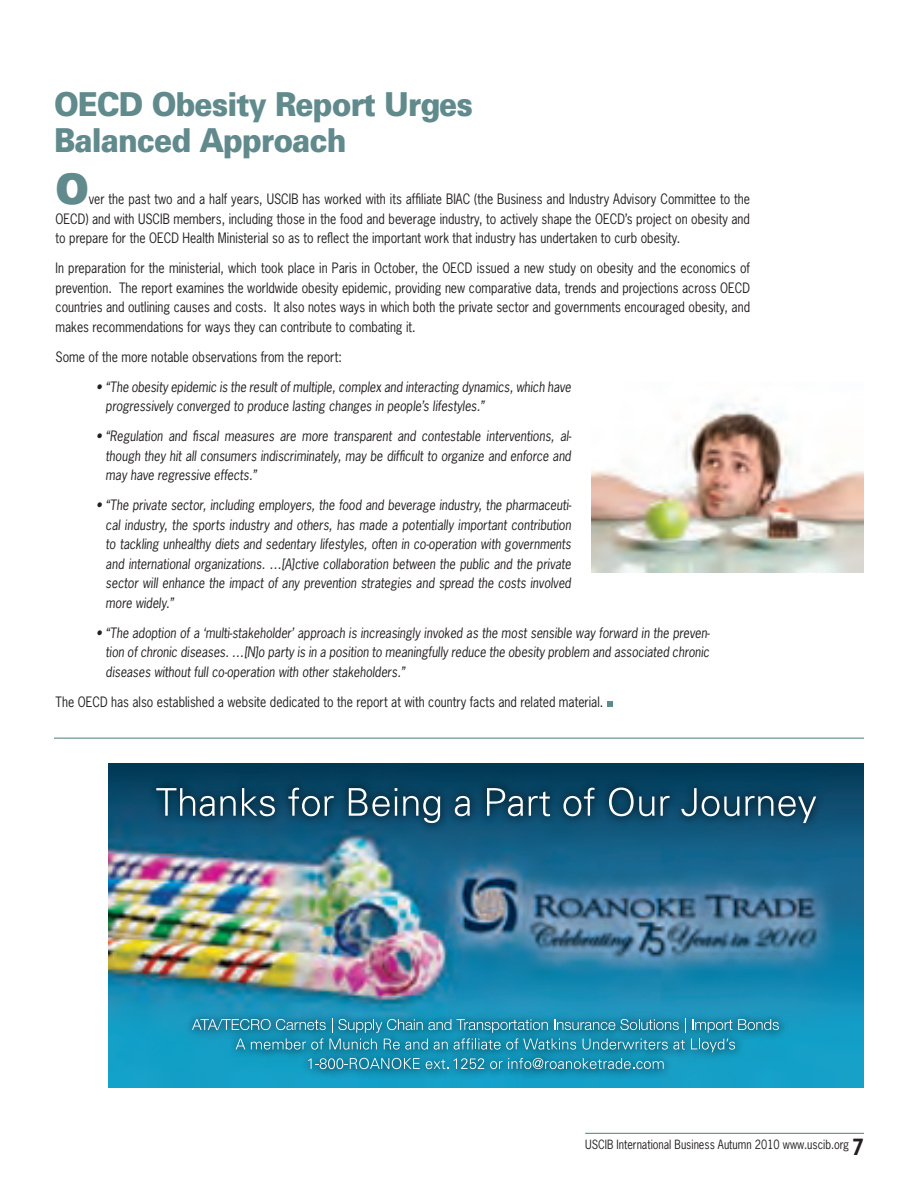
<style>
.page{position:relative;width:918px;height:1188px;background:#fff}
.page>*{position:absolute;margin:0;border:0;box-sizing:border-box;transform-origin:0 0}
.t1{font:900 expanded 42px "Univers";color:#618a8d;scale:.75 1}
.t2{font:900 33px/36px "Univers";letter-spacing:-.03em;color:#618a8d;scale:.9 1}
.t3{font:italic 13.5px/19.5px "News Gothic Std";color:#231f20;text-align:justify;scale:.9 1}
.t4{font:13.5px/19.5px "News Gothic Std";color:#231f20;text-align:justify;scale:.9 1}
.t5{font:12px "News Gothic";color:#231f20;scale:.9 1}
.s1{font-weight:700;font-size:21px}
</style>
<div class="page">
<hr style="left:585px;top:1133px;width:279px;height:1px;background:#618a8d">
<svg style="left:607px;top:701px;width:6px;height:6px"></svg>
<hr style="left:54px;top:738px;width:810px;height:1px;background:#618a8d">
<img style="left:108px;top:764px;width:756px;height:324px">
<img style="left:179px;top:1005px;width:613px;height:77px">
<svg style="left:192px;top:1018px;width:587px;height:34px;background:#3196b3"></svg>
<svg style="left:308px;top:1058px;width:112px;height:11px"></svg>
<svg style="left:426px;top:1059px;width:22px;height:10px"></svg>
<svg style="left:454px;top:1058px;width:30px;height:11px"></svg>
<svg style="left:490px;top:1058px;width:174px;height:11px;background:#429db7"></svg>
<img style="left:143px;top:775px;width:687px;height:61px">
<svg style="left:156px;top:788px;width:80px;height:28px;background:#3c667d"></svg>
<svg style="left:242px;top:788px;width:33px;height:28px"></svg>
<svg style="left:288px;top:788px;width:46px;height:28px"></svg>
<svg style="left:349px;top:788px;width:48px;height:28px"></svg>
<svg style="left:403px;top:796px;width:37px;height:27px"></svg>
<svg style="left:455px;top:796px;width:15px;height:20px"></svg>
<svg style="left:487px;top:788px;width:36px;height:28px"></svg>
<svg style="left:529px;top:791px;width:21px;height:25px"></svg>
<svg style="left:563px;top:788px;width:32px;height:28px"></svg>
<svg style="left:609px;top:788px;width:61px;height:28px;background:#3d677e"></svg>
<svg style="left:681px;top:788px;width:135px;height:35px;background:#315f77"></svg>
<img style="left:591px;top:399px;width:273px;height:174px">
<h2 class="t2" style="left:54px;top:86px;width:467px">OECD Obesity Report Urges<br>Balanced Approach</h2>
<h1 class="t1" style="left:56px;top:164px;width:46px">O</h1>
<p class="t4" style="left:56px;top:189px;width:773px;text-indent:33px">ver the past two and a half years, USCIB has worked with its affiliate BIAC (the Business and Industry Advisory Committee to the OECD) and with USCIB members, including those in the food and beverage industry, to actively shape the OECD’s project on obesity and to prepare for the OECD Health Ministerial so as to reflect the important work that industry has undertaken to curb obesity.</p>
<p class="t4" style="left:56px;top:258px;width:773px">In preparation for the ministerial, which took place in Paris in October, the OECD issued a new study on obesity and the economics of prevention. The report examines the worldwide obesity epidemic, providing new comparative data, trends and projections across OECD countries and outlining causes and costs. It also notes ways in which both the private sector and governments encouraged obesity, and makes recommendations for ways they can contribute to combating it.</p>
<p class="t4" style="left:56px;top:347px;width:320px">Some of the more notable observations from the report:</p>
<p class="t3" style="left:106px;top:377px;width:519px;text-indent:-10px">• “The obesity epidemic is the result of multiple, complex and interacting dynamics, which have progressively converged to produce lasting changes in people’s lifestyles.”</p>
<p class="t3" style="left:106px;top:427px;width:519px;text-indent:-10px">• “Regulation and fiscal measures are more transparent and contestable interventions, al&shy;though they hit all consumers indiscriminately, may be difficult to organize and enforce and may have regressive effects.”</p>
<p class="t3" style="left:106px;top:496px;width:519px;text-indent:-10px">• “The private sector, including employers, the food and beverage industry, the pharmaceuti&shy;cal industry, the sports industry and others, has made a potentially important contribution to tackling unhealthy diets and sedentary lifestyles, often in co-operation with governments and international organizations. …[A]ctive collaboration between the public and the private sector will enhance the impact of any prevention strategies and spread the costs involved more widely.”</p>
<p class="t3" style="left:106px;top:623px;width:673px;text-indent:-10px">• “The adoption of a ‘multi-stakeholder’ approach is increasingly invoked as the most sensible way forward in the preven&shy;tion of chronic diseases. …[N]o party is in a position to meaningfully reduce the obesity problem and associated chronic diseases without full co-operation with other stakeholders.”</p>
<p class="t4" style="left:56px;top:692px;width:610px">The OECD has also established a website dedicated to the report at with country facts and related material.</p>
<p class="t5" style="left:585px;top:1137px;width:311px">USCIB International Business Autumn 2010 www.uscib.org <span class="s1">7</span></p>
</div>
